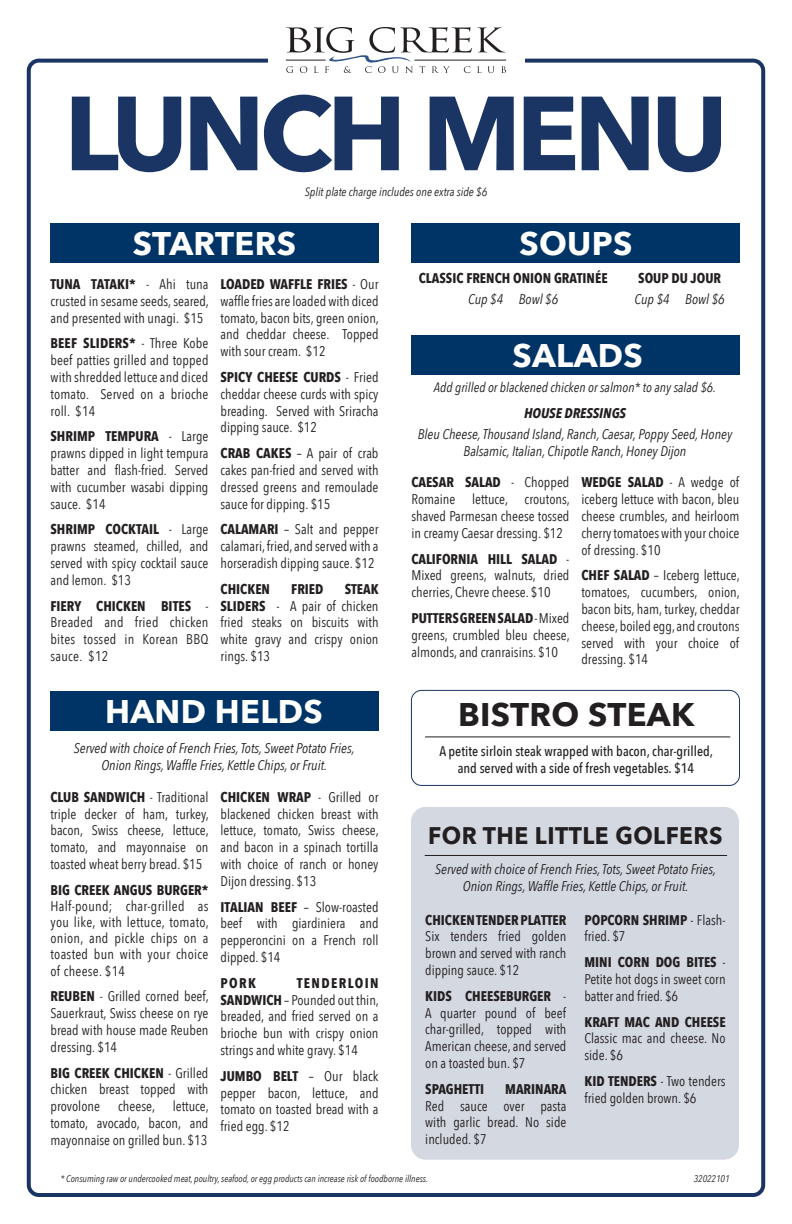
<style>
.page{position:relative;width:792px;height:1224px;background:#fff}
.page>*{position:absolute;margin:0;border:0;box-sizing:border-box;transform-origin:0 0}
.t1{font:700 104px "Avenir Next";letter-spacing:-.05em;color:#1a3564}
.t2{font:700 32.7px "Avenir Next";letter-spacing:.01em;color:#fff}
.t3{font:700 32.7px "Avenir Next";letter-spacing:.01em;color:#231f20}
.t4{font:700 24px "Avenir Next";letter-spacing:.02em;color:#231f20;scale:.95 1}
.t5{font:14px/16.8px "Avenir Next Condensed";color:#231f20;text-align:justify}
.t6{font:italic 14px/16.8px "Avenir Next Condensed";color:#231f20;text-align:center}
.t7{font:500 14px/16.8px "Avenir Next Condensed";color:#231f20;text-align:center}
.t8{font:700 14px "Avenir Next Condensed";color:#231f20}
.t9{font:italic 700 14px "Avenir Next Condensed";color:#231f20}
.t10{font:italic 13.5px "Avenir Next Condensed";color:#231f20}
.t11{font:italic 12px "Avenir Next Condensed";color:#231f20}
.t12{font:italic 9.6px "Avenir Next Condensed";color:#231f20}
.s1{font-weight:700}
</style>
<div class="page">
<div style="left:411px;top:690px;width:329px;height:96px;border:1px solid #1a3564;border-radius:10px"></div>
<hr style="left:425px;top:737px;width:305px;height:1px;background:#231f20">
<div style="left:412px;top:223px;width:328px;height:40px;background:#036"></div>
<div style="left:412px;top:335px;width:328px;height:40px;background:#036"></div>
<div style="left:50px;top:692px;width:329px;height:39px;background:#036"></div>
<div style="left:411px;top:807px;width:328px;height:353px;background:#d3d8e1;border-radius:15px"></div>
<hr style="left:425px;top:855px;width:302px;height:1px;background:#231f20">
<div style="left:27px;top:59px;width:738px;height:1138px;border:4px solid #1a3564;border-radius:10px"></div>
<div style="left:268px;top:27px;width:256px;height:46px;background:#fff"></div>
<svg style="left:286px;top:27px;width:220px;height:46px"></svg>
<div style="left:50px;top:223px;width:329px;height:40px;background:#036"></div>
<p class="t1" style="left:64px;top:44px;width:665px">LUNCH MENU</p>
<p class="t11" style="left:305px;top:185px;width:184px">Split plate charge includes one extra side $6</p>
<p class="t2" style="left:133px;top:215px;width:165px">STARTERS</p>
<p class="t5" style="left:50px;top:275px;width:160px"><span class="s1">TUNA TATAKI*</span> - Ahi tuna crusted in sesame seeds, seared, and presented with unagi. $15</p>
<p class="t5" style="left:50px;top:334px;width:160px"><span class="s1">BEEF SLIDERS*</span> - Three Kobe beef patties grilled and topped with shredded lettuce and diced tomato. Served on a brioche roll. $14</p>
<p class="t5" style="left:50px;top:427px;width:160px"><span class="s1">SHRIMP TEMPURA</span> - Large prawns dipped in light tempura batter and flash-fried. Served with cucumber wasabi dipping sauce. $14</p>
<p class="t5" style="left:50px;top:520px;width:160px"><span class="s1">SHRIMP COCKTAIL</span> - Large prawns steamed, chilled, and served with spicy cocktail sauce and lemon. $13</p>
<p class="t5" style="left:50px;top:597px;width:160px"><span class="s1">FIERY CHICKEN BITES</span> - Breaded and fried chicken bites tossed in Korean BBQ sauce. $12</p>
<p class="t5" style="left:221px;top:275px;width:160px"><span class="s1">LOADED WAFFLE FRIES</span> - Our waffle fries are loaded with diced tomato, bacon bits, green onion, and cheddar cheese. Topped with sour cream. $12</p>
<p class="t5" style="left:221px;top:368px;width:160px"><span class="s1">SPICY CHEESE CURDS</span> - Fried cheddar cheese curds with spicy breading. Served with Sriracha dipping sauce. $12</p>
<p class="t5" style="left:221px;top:444px;width:160px"><span class="s1">CRAB CAKES</span> – A pair of crab cakes pan-fried and served with dressed greens and remoulade sauce for dipping. $15</p>
<p class="t5" style="left:221px;top:520px;width:160px"><span class="s1">CALAMARI</span> – Salt and pepper calamari, fried, and served with a horseradish dipping sauce. $12</p>
<p class="t8" style="left:221px;top:580px;width:51px">CHICKEN</p>
<p class="t8" style="left:291px;top:580px;width:34px">FRIED</p>
<p class="t5" style="left:221px;top:580px;width:160px;text-indent:124px"><span class="s1">STEAK SLIDERS</span> - A pair of chicken fried steaks on biscuits with white gravy and crispy onion rings. $13</p>
<p class="t2" style="left:105px;top:683px;width:219px">HAND HELDS</p>
<p class="t6" style="left:74px;top:740px;width:282px">Served with choice of French Fries, Tots, Sweet Potato Fries,<br>Onion Rings, Waffle Fries, Kettle Chips, or Fruit.</p>
<p class="t5" style="left:50px;top:788px;width:160px"><span class="s1">CLUB SANDWICH</span> - Traditional triple decker of ham, turkey, bacon, Swiss cheese, lettuce, tomato, and mayonnaise on toasted wheat berry bread. $15</p>
<p class="t5" style="left:50px;top:881px;width:160px;line-height:16.2px"><span class="s1">BIG CREEK ANGUS BURGER* </span>Half-pound; char-grilled as you like, with lettuce, tomato, onion, and pickle chips on a toasted bun with your choice of cheese. $14</p>
<p class="t5" style="left:50px;top:987px;width:160px"><span class="s1">REUBEN</span> - Grilled corned beef, Sauerkraut, Swiss cheese on rye bread with house made Reuben dressing. $14</p>
<p class="t5" style="left:50px;top:1064px;width:160px"><span class="s1">BIG CREEK CHICKEN</span> - Grilled chicken breast topped with provolone</p>
<p class="t5" style="left:50px;top:1097px;width:160px;text-indent:122px">lettuce, tomato, avocado, bacon, and mayonnaise on grilled bun. $13</p>
<p class="t5" style="left:118px;top:1097px;width:38px">cheese,</p>
<p class="t5" style="left:221px;top:788px;width:160px"><span class="s1">CHICKEN WRAP</span> - Grilled or blackened chicken breast with lettuce, tomato, Swiss cheese, and bacon in a spinach tortilla with choice of ranch or honey Dijon dressing. $13</p>
<p class="t5" style="left:221px;top:898px;width:160px"><span class="s1">ITALIAN BEEF</span> – Slow-roasted beef with giardiniera and pepperoncini on a French roll dipped. $14</p>
<p class="t8" style="left:221px;top:974px;width:37px">PORK</p>
<p class="t5" style="left:221px;top:974px;width:160px;text-indent:76px"><span class="s1">TENDERLOIN SANDWICH</span> – Pounded out thin, breaded, and fried served on a brioche bun with crispy onion strings and white gravy. $14</p>
<p class="t5" style="left:221px;top:1067px;width:160px"><span class="s1">JUMBO BELT</span> – Our black pepper bacon, lettuce, and tomato on toasted bread with a fried egg. $12</p>
<p class="t2" style="left:519px;top:215px;width:114px">SOUPS</p>
<p class="t8" style="left:419px;top:270px;width:190px">CLASSIC FRENCH ONION GRATINÉE</p>
<p class="t6" style="left:468px;top:291px;width:92px">Cup $4 Bowl $6</p>
<p class="t8" style="left:638px;top:270px;width:84px">SOUP DU JOUR</p>
<p class="t6" style="left:635px;top:291px;width:92px">Cup $4 Bowl $6</p>
<p class="t2" style="left:512px;top:327px;width:132px">SALADS</p>
<p class="t10" style="left:434px;top:379px;width:284px">Add grilled or blackened chicken or salmon* to any salad $6.</p>
<p class="t9" style="left:524px;top:405px;width:103px">HOUSE DRESSINGS</p>
<p class="t6" style="left:418px;top:426px;width:316px">Bleu Cheese, Thousand Island, Ranch, Caesar, Poppy Seed, Honey<br>Balsamic, Italian, Chipotle Ranch, Honey Dijon</p>
<p class="t5" style="left:411px;top:473px;width:160px"><span class="s1">CAESAR SALAD</span> - Chopped Romaine lettuce, croutons, shaved Parmesan cheese tossed in creamy Caesar dressing. $12</p>
<p class="t5" style="left:411px;top:550px;width:160px"><span class="s1">CALIFORNIA HILL SALAD</span> - Mixed greens, walnuts, dried cherries, Chevre cheese. $10</p>
<p class="t5" style="left:411px;top:609px;width:160px"><span class="s1">PUTTERS GREEN SALAD</span> - Mixed greens, crumbled bleu cheese, almonds, and cranraisins. $10</p>
<p class="t5" style="left:581px;top:473px;width:160px"><span class="s1">WEDGE SALAD</span> - A wedge of iceberg lettuce with bacon, bleu cheese crumbles, and heirloom cherry tomatoes with your choice of dressing. $10</p>
<p class="t5" style="left:581px;top:566px;width:160px"><span class="s1">CHEF SALAD</span> – Iceberg lettuce, tomatoes, cucumbers, onion, bacon bits, ham, turkey, cheddar cheese, boiled egg, and croutons served with your choice of dressing. $14</p>
<p class="t3" style="left:458px;top:686px;width:238px">BISTRO STEAK</p>
<p class="t7" style="left:439px;top:743px;width:275px">A petite sirloin steak wrapped with bacon, char-grilled, and served with a side of fresh vegetables. $14</p>
<p class="t4" style="left:428px;top:815px;width:311px">FOR THE LITTLE GOLFERS</p>
<p class="t6" style="left:435px;top:861px;width:282px">Served with choice of French Fries, Tots, Sweet Potato Fries,<br>Onion Rings, Waffle Fries, Kettle Chips, or Fruit.</p>
<p class="t5" style="left:425px;top:911px;width:143px"><span class="s1">CHICKEN TENDER PLATTER </span>Six tenders fried golden brown and served with ranch dipping sauce. $12</p>
<p class="t5" style="left:425px;top:987px;width:143px"><span class="s1">KIDS CHEESEBURGER</span> - A quarter pound of beef char-grilled, topped with American cheese, and served on a toasted bun. $7</p>
<p class="t8" style="left:425px;top:1080px;width:60px">SPAGHETTI</p>
<p class="t5" style="left:584px;top:911px;width:143px"><span class="s1">POPCORN SHRIMP</span> - Flash&shy;fried. $7</p>
<p class="t5" style="left:584px;top:953px;width:143px"><span class="s1">MINI CORN DOG BITES</span> - Petite hot dogs in sweet corn batter and fried. $6</p>
<p class="t5" style="left:584px;top:1013px;width:143px"><span class="s1">KRAFT MAC AND CHEESE </span>Classic mac and cheese. No side. $6</p>
<p class="t5" style="left:584px;top:1072px;width:143px"><span class="s1">KID TENDERS</span> - Two tenders fried golden brown. $6</p>
<p class="t5" style="left:425px;top:1080px;width:143px;text-indent:80px"><span class="s1">MARINARA </span>Red sauce over pasta with garlic bread. No side included. $7</p>
<p class="t12" style="left:60px;top:1173px;width:369px">* Consuming raw or undercooked meat, poultry, seafood, or egg products can increase risk of foodborne illness.</p>
<p class="t12" style="left:694px;top:1173px;width:37px">32022101</p>
</div>
